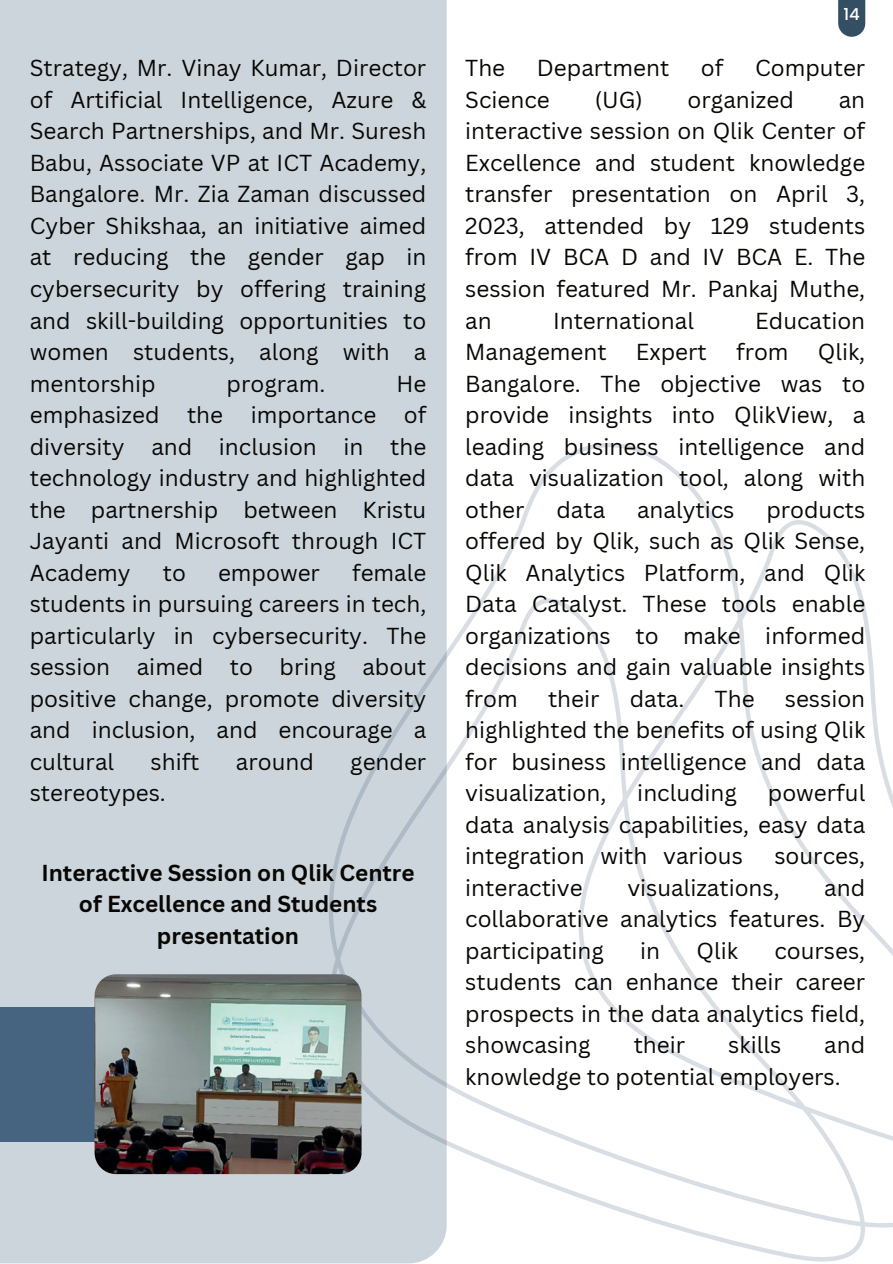
<style>
.page{position:relative;width:893px;height:1264px;background:#fff}
.page>*{position:absolute;margin:0;border:0;box-sizing:border-box;transform-origin:0 0}
.t1{font:22.5px/31.5px "Canva Sans";color:#080704;text-align:justify}
.t2{font:700 22.5px/31.5px "Canva Sans";color:#080704;text-align:center}
.t3{font:500 16.5px "Poppins";color:#fff}
</style>
<div class="page">
<svg style="left:446px;top:443px;width:446px;height:818px"></svg>
<div style="left:0;top:0;width:446px;height:1263px;background:#cdd5dc"></div>
<div style="left:0;top:1006px;width:281px;height:135px;background:#46647f"></div>
<img style="left:95px;top:974px;width:266px;height:200px;border-radius:21px">
<div style="left:838px;top:0;width:27px;height:37px;background:#344e64"></div>
<p class="t1" style="left:30px;top:53px;width:398px">Strategy, Mr. Vinay Kumar, Director of Artificial Intelligence, Azure &amp; Search Partnerships, and Mr. Suresh Babu, Associate VP at ICT Academy, Bangalore. Mr. Zia Zaman discussed Cyber Shikshaa, an initiative aimed at reducing the gender gap in cybersecurity by offering training and skill-building opportunities to women students, along with a mentorship</p>
<p class="t1" style="left:30px;top:368px;width:398px;text-indent:366px">He emphasized the importance of diversity and inclusion in the technology industry and highlighted the partnership between Kristu Jayanti and Microsoft through ICT Academy</p>
<p class="t1" style="left:226px;top:368px;width:100px">program.</p>
<p class="t1" style="left:30px;top:557px;width:398px;text-indent:322px">female students in pursuing careers in tech, particularly in cybersecurity. The session aimed to bring about positive change, promote diversity and inclusion, and encourage a cultural</p>
<p class="t1" style="left:163px;top:557px;width:25px">to</p>
<p class="t1" style="left:218px;top:557px;width:103px">empower</p>
<p class="t1" style="left:150px;top:746px;width:51px">shift</p>
<p class="t1" style="left:236px;top:746px;width:79px">around</p>
<p class="t1" style="left:350px;top:746px;width:78px">gender</p>
<p class="t1" style="left:30px;top:777px;width:138px">stereotypes.</p>
<p class="t2" style="left:41px;top:857px;width:375px">Interactive Session on Qlik Centre of Excellence and Students presentation</p>
<p class="t3" style="left:843px;top:5px;width:18px">14</p>
<p class="t1" style="left:465px;top:53px;width:41px">The</p>
<p class="t1" style="left:537px;top:53px;width:134px">Department</p>
<p class="t1" style="left:701px;top:53px;width:24px">of</p>
<p class="t1" style="left:755px;top:53px;width:112px">Computer</p>
<p class="t1" style="left:465px;top:84px;width:86px">Science</p>
<p class="t1" style="left:594px;top:84px;width:49px">(UG)</p>
<p class="t1" style="left:687px;top:84px;width:108px">organized</p>
<p class="t1" style="left:465px;top:84px;width:401px;text-indent:373px">an interactive session on Qlik Center of Excellence and student knowledge transfer presentation on April 3, 2023, attended by 129 students from IV BCA D and IV BCA E. The session featured Mr. Pankaj Muthe, an</p>
<p class="t1" style="left:553px;top:305px;width:142px">International</p>
<p class="t1" style="left:755px;top:305px;width:111px">Education</p>
<p class="t1" style="left:465px;top:336px;width:143px">Management</p>
<p class="t1" style="left:636px;top:336px;width:72px">Expert</p>
<p class="t1" style="left:736px;top:336px;width:54px">from</p>
<p class="t1" style="left:465px;top:336px;width:401px;text-indent:352px">Qlik, Bangalore. The objective was to provide insights into QlikView, a leading business intelligence and data visualization tool, along with other</p>
<p class="t1" style="left:465px;top:494px;width:401px;text-indent:301px">products offered by Qlik, such as Qlik Sense, Qlik Analytics Platform, and Qlik Data Catalyst. These tools enable organizations to make informed decisions and gain valuable insights from</p>
<p class="t1" style="left:556px;top:494px;width:50px">data</p>
<p class="t1" style="left:637px;top:494px;width:99px">analytics</p>
<p class="t1" style="left:465px;top:683px;width:401px;text-indent:319px">session highlighted the benefits of using Qlik for business intelligence and data visualization,</p>
<p class="t1" style="left:548px;top:683px;width:53px">their</p>
<p class="t1" style="left:629px;top:683px;width:56px">data.</p>
<p class="t1" style="left:714px;top:683px;width:41px">The</p>
<p class="t1" style="left:465px;top:777px;width:401px;text-indent:303px">powerful data analysis capabilities, easy data integration with various</p>
<p class="t1" style="left:637px;top:777px;width:101px">including</p>
<p class="t1" style="left:774px;top:840px;width:92px">sources,</p>
<p class="t1" style="left:465px;top:872px;width:401px;text-indent:359px">and collaborative analytics features. By participating</p>
<p class="t1" style="left:465px;top:872px;width:119px">interactive</p>
<p class="t1" style="left:627px;top:872px;width:154px">visualizations,</p>
<p class="t1" style="left:640px;top:935px;width:21px">in</p>
<p class="t1" style="left:696px;top:935px;width:43px">Qlik</p>
<p class="t1" style="left:465px;top:935px;width:401px;text-indent:309px">courses, students can enhance their career prospects in the data analytics field, showcasing</p>
<p class="t1" style="left:465px;top:1029px;width:401px;text-indent:359px">and knowledge to potential employers.</p>
<p class="t1" style="left:633px;top:1029px;width:53px">their</p>
<p class="t1" style="left:728px;top:1029px;width:54px">skills</p>
</div>
